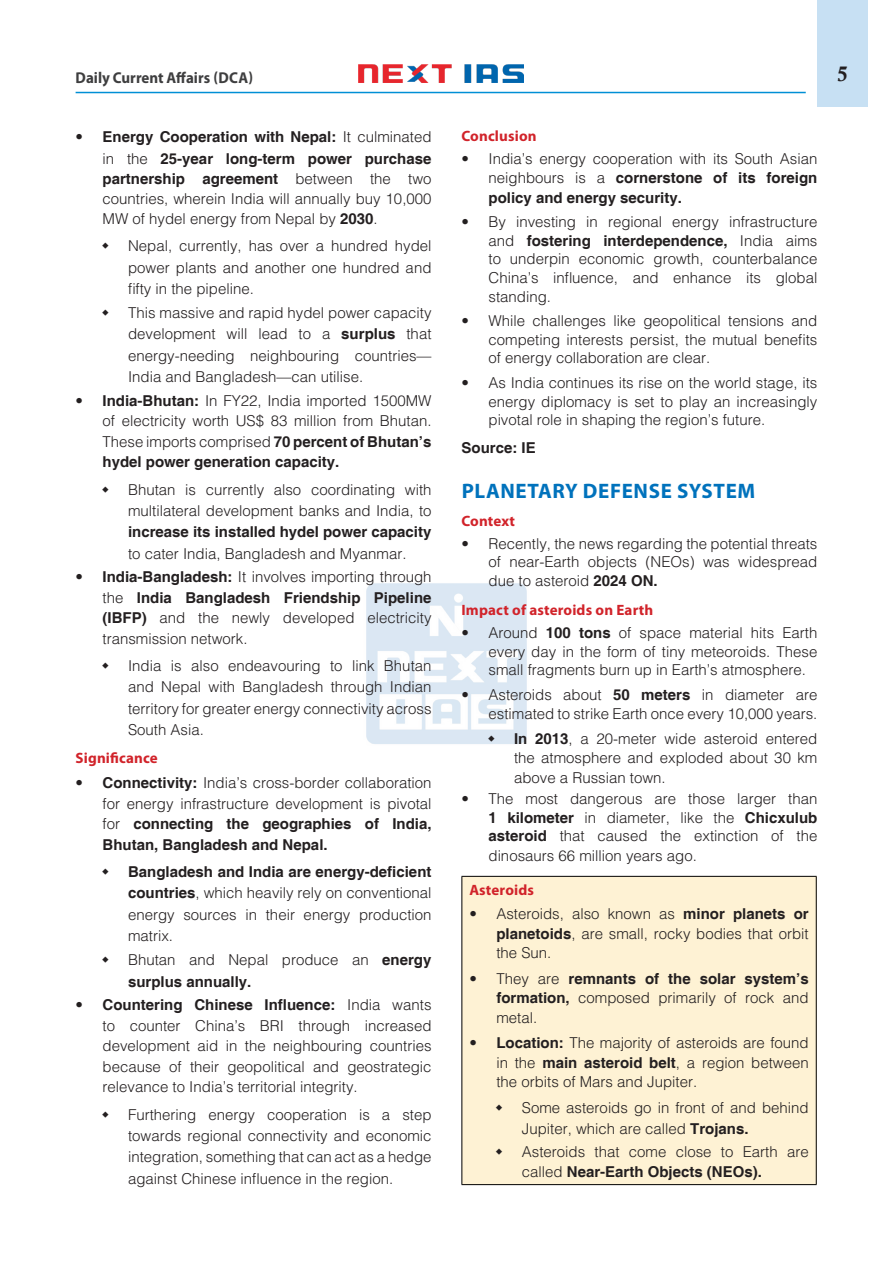
<style>
.page{position:relative;width:893px;height:1263px;background:#fff}
.page>*{position:absolute;margin:0;border:0;box-sizing:border-box;transform-origin:0 0}
.H-1{font:700 21px "Myriad Pro";letter-spacing:.03em;color:#0072bc}
.t1{font:21px "Calis MT Bol";color:#231f20}
.t2{font:700 15.75px "Myriad Pro";color:#3e3e3f;scale:.95 1}
.t3{font:300 15px/21.3px "Helvetica";color:#231f20;text-align:justify}
.body{font:700 15px/22px "Helvetica";color:#231f20;text-align:right}
.H-2{font:700 15px "Myriad Pro";letter-spacing:.01em;color:#d1232a}
.s1{font-weight:300}
.s2{font-weight:700}
</style>
<div class="page">
<div style="left:817px;top:0;width:51px;height:107px;background:#c7e0f3"></div>
<img style="left:358px;top:64px;width:165px;height:19px">
<hr style="left:76px;top:92px;width:730px;height:1px;background:#008fd5">
<img style="left:366px;top:583px;width:161px;height:161px">
<div style="left:462px;top:876px;width:354px;height:308px;background:#fef2d4"></div>
<hr style="left:461px;top:876px;width:356px;height:1px;background:#000">
<hr style="left:461px;top:877px;width:1px;height:307px;background:#000">
<hr style="left:816px;top:877px;width:1px;height:307px;background:#000">
<hr style="left:461px;top:1184px;width:356px;height:1px;background:#000">
<svg style="left:488px;top:735px;width:6px;height:6px"></svg>
<p class="t2" style="left:76px;top:67px;width:188px">Daily Current Affairs (DCA)</p>
<h1 class="t1" style="left:837px;top:62px;width:12px">5</h1>
<p class="body" style="left:76px;top:126px;width:357px"><span class="s1">•</span> Energy Cooperation with Nepal: <span class="s1">It culminated in the</span> 25-year long-term power purchase</p>
<p class="t3" style="left:103px;top:168px;width:330px;line-height:20.1px"><span class="s2">partnership agreement</span> between the two countries, wherein India will annually buy 10,000<br>MW of hydel energy from Nepal by <span class="s2">2030</span>.</p>
<p class="t3" style="left:128px;top:235px;width:305px">Nepal, currently, has over a hundred hydel power plants and another one hundred and fifty in the pipeline.</p>
<p class="t3" style="left:128px;top:302px;width:305px">This massive and rapid hydel power capacity development will lead to a <span class="s2">surplus</span> that energy-needing neighbouring countries— India and Bangladesh—can utilise.</p>
<p class="t3" style="left:103px;top:390px;width:330px;line-height:20.5px;text-indent:-27px">• <span class="s2">India-Bhutan:</span> In FY22, India imported 1500MW of electricity worth US$ 83 million from Bhutan.<br>These imports comprised <span class="s2">70 percent of Bhutan’s hydel power generation capacity.</span></p>
<p class="t3" style="left:128px;top:478px;width:305px">Bhutan is currently also coordinating with multilateral development banks and India, to <span class="s2">increase its installed hydel power capacity </span>to cater India, Bangladesh and Myanmar.</p>
<p class="t3" style="left:103px;top:566px;width:330px;line-height:20.5px;text-indent:-27px">• <span class="s2">India-Bangladesh:</span> It involves importing through the <span class="s2">India Bangladesh Friendship Pipeline (IBFP)</span> and the newly developed electricity transmission network.</p>
<p class="t3" style="left:128px;top:655px;width:305px">India is also endeavouring to link Bhutan and Nepal with Bangladesh through Indian territory for greater energy connectivity across South Asia.</p>
<p class="H-2" style="left:76px;top:748px;width:84px">Significance</p>
<p class="t3" style="left:103px;top:772px;width:330px;line-height:20.5px;text-indent:-27px">• <span class="s2">Connectivity:</span> India’s cross-border collaboration for energy infrastructure development is pivotal for <span class="s2">connecting the geographies of India, Bhutan, Bangladesh and Nepal.</span></p>
<p class="t3" style="left:128px;top:860px;width:305px"><span class="s2">Bangladesh and India are energy-deficient countries</span>, which heavily rely on conventional energy sources in their energy production matrix.</p>
<p class="t3" style="left:128px;top:949px;width:305px">Bhutan and Nepal produce an <span class="s2">energy surplus annually.</span></p>
<p class="t3" style="left:103px;top:994px;width:330px;line-height:20.5px;text-indent:-27px">• <span class="s2">Countering Chinese Influence:</span> India wants to counter China’s BRI through increased development aid in the neighbouring countries because of their geopolitical and geostrategic relevance to India’s territorial integrity.</p>
<p class="t3" style="left:128px;top:1103px;width:305px">Furthering energy cooperation is a step towards regional connectivity and economic integration, something that can act as a hedge against Chinese influence in the region.</p>
<p class="H-2" style="left:461px;top:126px;width:77px">Conclusion</p>
<p class="t3" style="left:488px;top:149px;width:330px;line-height:19px;text-indent:-27px">• India’s energy cooperation with its South Asian neighbours is a <span class="s2">cornerstone of its foreign policy and energy security.</span></p>
<p class="t3" style="left:488px;top:212px;width:330px;line-height:18.6px;text-indent:-27px">• By investing in regional energy infrastructure and <span class="s2">fostering interdependence,</span> India aims to underpin economic growth, counterbalance China’s influence, and enhance its global standing.</p>
<p class="t3" style="left:488px;top:311px;width:330px;line-height:18.6px;text-indent:-27px">• While challenges like geopolitical tensions and competing interests persist, the mutual benefits of energy collaboration are clear.</p>
<p class="t3" style="left:488px;top:373px;width:330px;line-height:18.6px;text-indent:-27px">• As India continues its rise on the world stage, its energy diplomacy is set to play an increasingly pivotal role in shaping the region’s future.</p>
<p class="body" style="left:461px;top:437px;width:76px">Source: IE</p>
<p class="H-1" style="left:462px;top:477px;width:295px">PLANETARY DEFENSE SYSTEM</p>
<p class="H-2" style="left:461px;top:511px;width:55px">Context</p>
<p class="t3" style="left:488px;top:534px;width:330px;line-height:18.6px;text-indent:-27px">• Recently, the news regarding the potential threats of near-Earth objects (NEOs) was widespread due to asteroid <span class="s2">2024 ON.</span></p>
<p class="H-2" style="left:461px;top:600px;width:193px">Impact of asteroids on Earth</p>
<p class="t3" style="left:488px;top:623px;width:330px;line-height:18.6px;text-indent:-27px">• Around <span class="s2">100 tons</span> of space material hits Earth every day in the form of tiny meteoroids. These small fragments burn up in Earth’s atmosphere.</p>
<p class="t3" style="left:461px;top:685px;width:357px;line-height:18.6px;text-align:right">• Asteroids about <span class="s2">50 meters</span> in diameter are estimated to strike Earth once every 10,000 years.</p>
<p class="t3" style="left:514px;top:728px;width:305px;line-height:19.4px"><span class="s2">In 2013</span>, a 20-meter wide asteroid entered the atmosphere and exploded about 30 km above a Russian town.</p>
<p class="t3" style="left:488px;top:789px;width:330px;line-height:18.9px;text-indent:-27px">• The most dangerous are those larger than <span class="s2">1 kilometer</span> in diameter, like the <span class="s2">Chicxulub asteroid</span> that caused the extinction of the dinosaurs 66 million years ago.</p>
<p class="H-2" style="left:469px;top:880px;width:66px">Asteroids</p>
<p class="t3" style="left:496px;top:903px;width:314px;line-height:19.5px;text-indent:-27px">• Asteroids, also known as <span class="s2">minor planets or planetoids</span>, are small, rocky bodies that orbit the Sun.</p>
<p class="t3" style="left:496px;top:968px;width:314px;line-height:19.5px;text-indent:-27px">• They are <span class="s2">remnants of the solar system’s formation,</span> composed primarily of rock and metal.</p>
<p class="t3" style="left:496px;top:1032px;width:314px;line-height:19.5px;text-indent:-27px">• <span class="s2">Location:</span> The majority of asteroids are found in the <span class="s2">main asteroid belt</span>, a region between the orbits of Mars and Jupiter.</p>
<p class="t3" style="left:522px;top:1097px;width:288px;line-height:20.2px">Some asteroids go in front of and behind<br>Jupiter, which are called <span class="s2">Trojans.</span></p>
<p class="t3" style="left:522px;top:1141px;width:288px;line-height:20.2px">Asteroids that come close to Earth are called <span class="s2">Near-Earth Objects (NEOs).</span></p>
</div>
